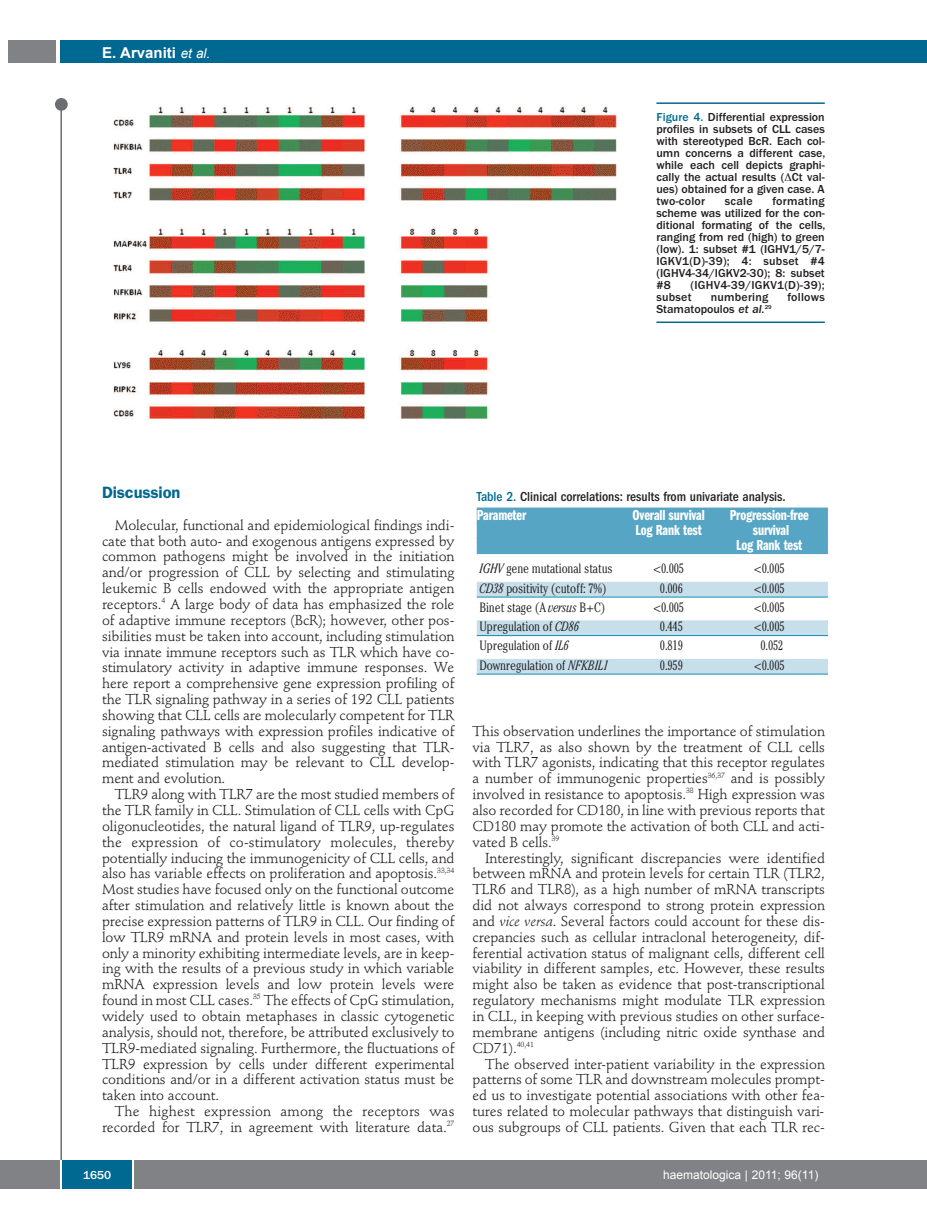
<style>
.page{position:relative;width:927px;height:1225px;background:#fff}
.page>*{position:absolute;margin:0;border:0;box-sizing:border-box;transform-origin:0 0}
.t1{font:600 16.5px "Franklin Gothic";letter-spacing:-.01em;color:#006991}
.t2{font:15px/15px "Franklin Gothic Demi Cmpr";letter-spacing:-.01em;color:#fff;text-align:center}
.t3{font:700 15px "Arial";color:#fff}
.t4{font:14.25px/15.9px "Stempel Schneidler";letter-spacing:-.005em;color:#231f20;text-align:justify}
.t5{font:300 condensed 13.5px "Cheltenham";letter-spacing:-.01em;color:#231f20}
.t6{font:500 condensed 13.5px "Franklin Gothic";color:#231f20}
.t7{font:500 12px/12px "Franklin Gothic";color:#231f20;text-align:justify}
.t8{font:500 12px/12px "Franklin Gothic";letter-spacing:.02em;color:#231f20}
.t9{font:12px "Arial";color:#fff}
.t10{font:500 12px "Franklin Gothic";color:#fff}
.s1{font-weight:400;font-style:italic;font-size:13.5px}
.s2{color:#006991}
.s3{font-style:italic}
</style>
<div class="page">
<div style="left:911px;top:40px;width:16px;height:22px;background:#006991"></div>
<div style="left:910px;top:1160px;width:17px;height:28px;background:#808285"></div>
<div style="left:55px;top:98px;width:13px;height:13px;background:#6c6d70;border-radius:50%"></div>
<hr style="left:60px;top:101px;width:2px;height:1061px;background:#6c6d70">
<div style="left:60px;top:40px;width:852px;height:22px;background:#006991"></div>
<div style="left:9px;top:40px;width:47px;height:22px;background:#808285"></div>
<div style="left:0;top:1160px;width:911px;height:28px;background:#808285"></div>
<div style="left:62px;top:1160px;width:71px;height:28px;background:#006991"></div>
<hr style="left:60px;top:1160px;width:2px;height:28px;background:#fff">
<svg style="left:133px;top:1160px;width:1px;height:28px"></svg>
<img style="left:113px;top:104px;width:504px;height:316px">
<hr style="left:656px;top:102px;width:169px;height:2px;background:#006991">
<hr style="left:656px;top:321px;width:169px;height:2px;background:#006991">
<div style="left:477px;top:507px;width:351px;height:17px;background:#56a5c4"></div>
<div style="left:477px;top:522px;width:351px;height:17px;background:#56a5c4"></div>
<div style="left:477px;top:537px;width:351px;height:17px;background:#56a5c4"></div>
<div style="left:477px;top:582px;width:351px;height:15px;background:#c6dfeb"></div>
<hr style="left:477px;top:597px;width:351px;height:1px;background:#0d8aaf">
<div style="left:477px;top:620px;width:351px;height:15px;background:#c6dfeb"></div>
<hr style="left:477px;top:635px;width:351px;height:1px;background:#0d8aaf">
<div style="left:477px;top:659px;width:351px;height:15px;background:#c6dfeb"></div>
<hr style="left:477px;top:674px;width:351px;height:1px;background:#0d8aaf">
<p class="t3" style="left:102px;top:44px;width:110px">E. Arvaniti <span class="s1">et al.</span></p>
<p class="t7" style="left:656px;top:112px;width:170px"><span class="s2">Figure 4.</span> Differential expression profiles in subsets of CLL cases with stereotyped BcR. Each col&shy;umn concerns a different case, while each cell depicts graphi&shy;cally the actual results ( Ct val&shy;ues) obtained for a given case. A two-color</p>
<p class="t7" style="left:656px;top:196px;width:170px;text-indent:116px">formating scheme was utilized for the con&shy;ditional formating of the cells, ranging from red (high) to green (low). 1: subset #1 (IGHV1/5/7- IGKV1(D)-39); 4: subset #4 (IGHV4-34/IGKV2-30); 8: subset #8</p>
<p class="t7" style="left:725px;top:196px;width:29px">scale</p>
<p class="t8" style="left:656px;top:280px;width:170px;text-indent:34px">(IGHV4-39/IGKV1(D)-39); subset</p>
<p class="t8" style="left:711px;top:292px;width:59px">numbering</p>
<p class="t8" style="left:787px;top:292px;width:39px">follows</p>
<p class="t7" style="left:656px;top:304px;width:117px">Stamatopoulos <span class="s3">et al.</span><sup>29</sup></p>
<p class="t1" style="left:102px;top:487px;width:80px">Discussion</p>
<p class="t4" style="left:102px;top:518px;width:354px;text-indent:13px">Molecular, functional and epidemiological findings indi&shy;cate that both auto- and exogenous antigens expressed by common pathogens might be involved in the initiation and/or progression of CLL by selecting and stimulating leukemic B cells endowed with the appropriate antigen receptors.<sup>4</sup> A large body of data has emphasized the role of adaptive immune receptors (BcR); however, other pos&shy;sibilities must be taken into account, including stimulation via innate immune receptors such as TLR which have co&shy;stimulatory activity in adaptive immune responses. We here report a comprehensive gene expression profiling of the TLR signaling pathway in a series of 192 CLL patients showing that CLL cells are molecularly competent for TLR signaling pathways with expression profiles indicative of antigen-activated B cells and also suggesting that TLR&shy;mediated stimulation may be relevant to CLL develop&shy;ment and evolution.</p>
<p class="t4" style="left:102px;top:787px;width:354px;text-indent:13px">TLR9 along with TLR7 are the most studied members of the TLR family in CLL. Stimulation of CLL cells with CpG oligonucleotides, the natural ligand of TLR9, up-regulates the expression of co-stimulatory molecules, thereby potentially inducing the immunogenicity of CLL cells, and also has variable effects on proliferation and apoptosis.<sup>33,34<br></sup>Most studies have focused only on the functional outcome after stimulation and relatively little is known about the precise expression patterns of TLR9 in CLL. Our finding of low TLR9 mRNA and protein levels in most cases, with only a minority exhibiting intermediate levels, are in keep&shy;ing with the results of a previous study in which variable mRNA expression levels and low protein levels were found in most CLL cases.<sup>35</sup> The effects of CpG stimulation, widely used to obtain metaphases in classic cytogenetic analysis, should not, therefore, be attributed exclusively to TLR9-mediated signaling. Furthermore, the fluctuations of TLR9 expression by cells under different experimental conditions and/or in a different activation status must be taken into account.</p>
<p class="t4" style="left:102px;top:1104px;width:354px;text-align:right">The highest expression among the receptors was recorded for TLR7, in agreement with literature data.<sup>27</sup></p>
<p class="t6" style="left:477px;top:491px;width:311px"><span class="s2">Table 2.</span> Clinical correlations: results from univariate analysis.</p>
<p class="t2" style="left:477px;top:508px;width:51px">Parameter</p>
<p class="t2" style="left:633px;top:508px;width:74px">Overall survival</p>
<p class="t2" style="left:730px;top:508px;width:81px">Progression-free</p>
<p class="t2" style="left:636px;top:523px;width:68px">Log Rank test</p>
<p class="t2" style="left:736px;top:523px;width:68px">survival<br>Log Rank test</p>
<p class="t5" style="left:479px;top:564px;width:135px"><span class="s3">IGHV</span> gene mutational status</p>
<p class="t5" style="left:653px;top:564px;width:33px">&lt;0.005</p>
<p class="t5" style="left:754px;top:564px;width:33px">&lt;0.005</p>
<p class="t5" style="left:479px;top:583px;width:129px"><span class="s3">CD38</span> positivity (cutoff: 7%)</p>
<p class="t5" style="left:660px;top:583px;width:25px">0.006</p>
<p class="t5" style="left:754px;top:583px;width:33px">&lt;0.005</p>
<p class="t5" style="left:479px;top:602px;width:128px">Binet stage (A <span class="s3">versus</span> B+C)</p>
<p class="t5" style="left:653px;top:602px;width:33px">&lt;0.005</p>
<p class="t5" style="left:754px;top:602px;width:33px">&lt;0.005</p>
<p class="t5" style="left:479px;top:621px;width:101px">Upregulation of <span class="s3">CD86</span></p>
<p class="t5" style="left:660px;top:621px;width:25px">0.445</p>
<p class="t5" style="left:754px;top:621px;width:33px">&lt;0.005</p>
<p class="t5" style="left:479px;top:641px;width:91px">Upregulation of <span class="s3">IL6</span></p>
<p class="t5" style="left:660px;top:641px;width:25px">0.819</p>
<p class="t5" style="left:760px;top:641px;width:25px">0.052</p>
<p class="t5" style="left:479px;top:660px;width:131px">Downregulation of <span class="s3">NFKBIL1</span></p>
<p class="t5" style="left:660px;top:660px;width:25px">0.959</p>
<p class="t5" style="left:754px;top:660px;width:33px">&lt;0.005</p>
<p class="t4" style="left:472px;top:724px;width:354px">This observation underlines the importance of stimulation via TLR7, as also shown by the treatment of CLL cells with TLR7 agonists, indicating that this receptor regulates a number of immunogenic properties<sup>36,37</sup> and is possibly involved in resistance to apoptosis.<sup>38</sup> High expression was also recorded for CD180, in line with previous reports that CD180 may promote the activation of both CLL and acti&shy;vated B cells.<sup>39</sup></p>
<p class="t4" style="left:472px;top:851px;width:354px;text-indent:13px">Interestingly, significant discrepancies were identified between mRNA and protein levels for certain TLR (TLR2, TLR6 and TLR8), as a high number of mRNA transcripts did not always correspond to strong protein expression and <span class="s3">vice versa</span>. Several factors could account for these dis&shy;crepancies such as cellular intraclonal heterogeneity, dif&shy;ferential activation status of malignant cells, different cell viability in different samples, etc. However, these results might also be taken as evidence that post-transcriptional regulatory mechanisms might modulate TLR expression in CLL, in keeping with previous studies on other surface&shy;membrane antigens (including nitric oxide synthase and CD71).<sup>40,41</sup></p>
<p class="t4" style="left:472px;top:1057px;width:354px;text-indent:13px">The observed inter-patient variability in the expression patterns of some TLR and downstream molecules prompt&shy;ed us to investigate potential associations with other fea&shy;tures related to molecular pathways that distinguish vari&shy;ous subgroups of CLL patients. Given that each TLR rec-</p>
<p class="t10" style="left:83px;top:1171px;width:30px">1650</p>
<p class="t9" style="left:663px;top:1168px;width:157px">haematologica | 2011; 96(11)</p>
</div>
